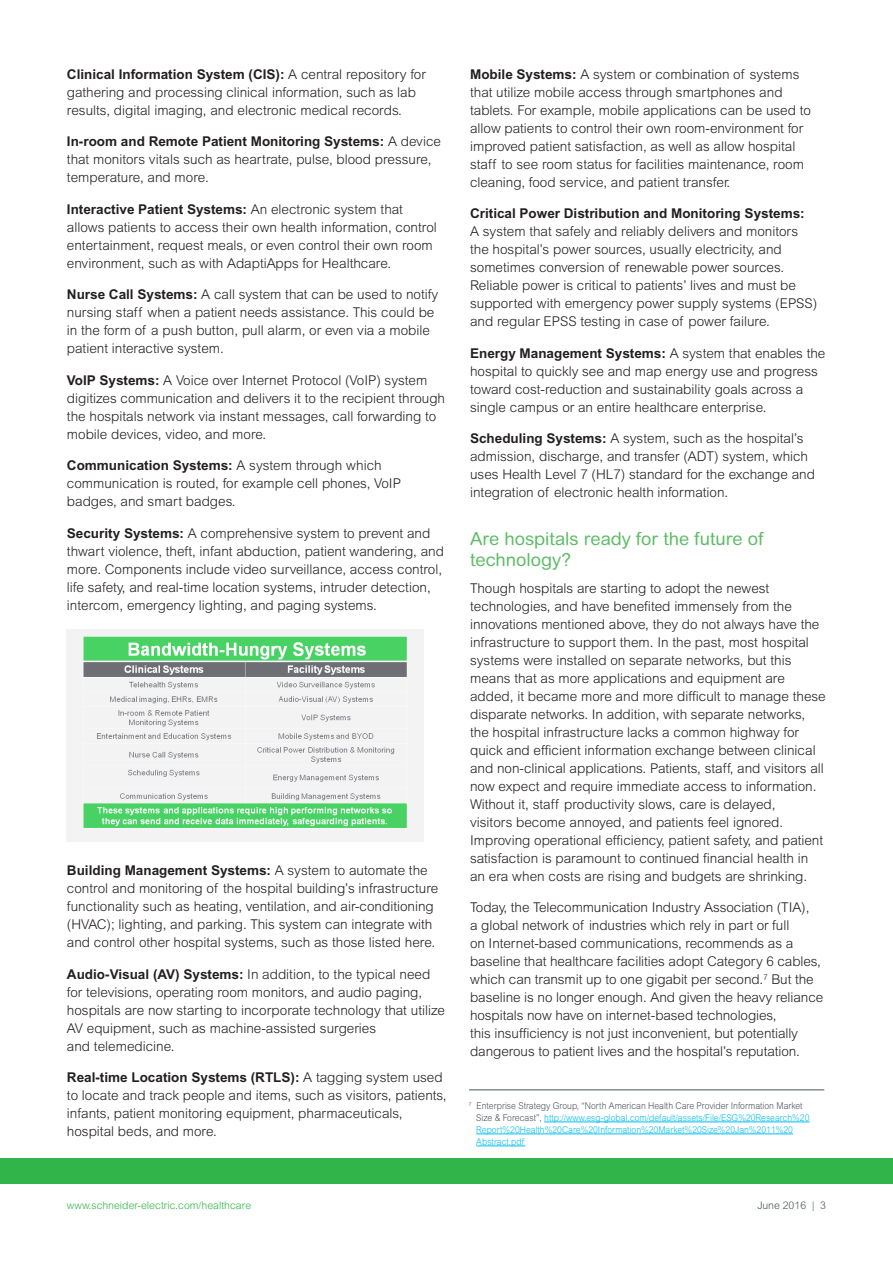
<style>
.page{position:relative;width:893px;height:1263px;background:#fff}
.page>*{position:absolute;margin:0;border:0;box-sizing:border-box;transform-origin:0 0}
.S2{font:18px/21px "Arial Rounded MT Std";color:#5bbc64}
.Body{font:300 13.5px/18px "Arial MT Std";color:#231f20}
.t1{font:300 10.5px "Arial MT Std";color:#31b44a}
.t2{font:300 10.5px "Arial MT Std";color:#4d545a}
.t3{font:300 9.3px/12px "Arial MT Std";color:#01bdf2;scale:.92 1}
.s1{font-weight:700}
.s2{color:#4d545a}
</style>
<div class="page">
<div style="left:0;top:1158px;width:893px;height:25px;background:#31b44a"></div>
<hr style="left:469px;top:1089px;width:355px;height:1px;background:#4d545a">
<hr style="left:544px;top:1121px;width:265px;height:1px;background:#01bdf2">
<hr style="left:476px;top:1133px;width:317px;height:1px;background:#01bdf2">
<hr style="left:476px;top:1145px;width:49px;height:1px;background:#01bdf2">
<img style="left:67px;top:629px;width:356px;height:213px">
<p class="Body" style="left:67px;top:65px;width:360px"><span class="s1">Clinical Information System (CIS):</span> A central repository for gathering and processing clinical information, such as lab results, digital imaging, and electronic medical records.</p>
<p class="Body" style="left:67px;top:132px;width:376px"><span class="s1">In-room and Remote Patient Monitoring Systems:</span> A device that monitors vitals such as heartrate, pulse, blood pressure, temperature, and more.</p>
<p class="Body" style="left:67px;top:200px;width:371px"><span class="s1">Interactive Patient Systems:</span> An electronic system that allows patients to access their own health information, control entertainment, request meals, or even control their own room environment, such as with AdaptiApps for Healthcare.</p>
<p class="Body" style="left:67px;top:285px;width:373px"><span class="s1">Nurse Call Systems:</span> A call system that can be used to notify nursing staff when a patient needs assistance. This could be in the form of a push button, pull alarm, or even via a mobile patient interactive system.</p>
<p class="Body" style="left:67px;top:371px;width:380px"><span class="s1">VoIP Systems:</span> A Voice over Internet Protocol (VoIP) system digitizes communication and delivers it to the recipient through the hospitals network via instant messages, call forwarding to mobile devices, video, and more.</p>
<p class="Body" style="left:67px;top:456px;width:335px"><span class="s1">Communication Systems:</span> A system through which communication is routed, for example cell phones, VoIP badges, and smart badges.</p>
<p class="Body" style="left:67px;top:524px;width:378px"><span class="s1">Security Systems:</span> A comprehensive system to prevent and thwart violence, theft, infant abduction, patient wandering, and more. Components include video surveillance, access control, life safety, and real-time location systems, intruder detection, intercom, emergency lighting, and paging systems.</p>
<p class="Body" style="left:67px;top:861px;width:373px"><span class="s1">Building Management Systems:</span> A system to automate the control and monitoring of the hospital building’s infrastructure functionality such as heating, ventilation, and air-conditioning (HVAC); lighting, and parking. This system can integrate with and control other hospital systems, such as those listed here.</p>
<p class="Body" style="left:67px;top:965px;width:379px"><span class="s1">Audio-Visual (AV) Systems:</span> In addition, to the typical need for televisions, operating room monitors, and audio paging, hospitals are now starting to incorporate technology that utilize AV equipment, such as machine-assisted surgeries<br>and telemedicine.</p>
<p class="Body" style="left:67px;top:1068px;width:381px"><span class="s1">Real-time Location Systems (RTLS):</span> A tagging system used to locate and track people and items, such as visitors, patients, infants, patient monitoring equipment, pharmaceuticals, hospital beds, and more.</p>
<p class="Body" style="left:470px;top:65px;width:342px"><span class="s1">Mobile Systems:</span> A system or combination of systems that utilize mobile access through smartphones and tablets. For example, mobile applications can be used to allow patients to control their own room-environment for improved patient satisfaction, as well as allow hospital staff to see room status for facilities maintenance, room cleaning, food service, and patient transfer.</p>
<p class="Body" style="left:470px;top:204px;width:349px"><span class="s1">Critical Power Distribution and Monitoring Systems:<br></span>A system that safely and reliably delivers and monitors the hospital’s power sources, usually electricity, and sometimes conversion of renewable power sources.<br>Reliable power is critical to patients’ lives and must be supported with emergency power supply systems (EPSS) and regular EPSS testing in case of power failure.</p>
<p class="Body" style="left:470px;top:344px;width:357px"><span class="s1">Energy Management Systems:</span> A system that enables the hospital to quickly see and map energy use and progress toward cost-reduction and sustainability goals across a single campus or an entire healthcare enterprise.</p>
<p class="Body" style="left:470px;top:429px;width:346px"><span class="s1">Scheduling Systems:</span> A system, such as the hospital’s admission, discharge, and transfer (ADT) system, which uses Health Level 7 (HL7) standard for the exchange and integration of electronic health information.</p>
<p class="S2" style="left:470px;top:528px;width:295px">Are hospitals ready for the future of technology?</p>
<p class="Body" style="left:470px;top:579px;width:357px">Though hospitals are starting to adopt the newest technologies, and have benefited immensely from the innovations mentioned above, they do not always have the infrastructure to support them. In the past, most hospital systems were installed on separate networks, but this means that as more applications and equipment are added, it became more and more difficult to manage these disparate networks. In addition, with separate networks, the hospital infrastructure lacks a common highway for quick and efficient information exchange between clinical and non-clinical applications. Patients, staff, and visitors all now expect and require immediate access to information.<br>Without it, staff productivity slows, care is delayed,<br>visitors become annoyed, and patients feel ignored.<br>Improving operational efficiency, patient safety, and patient satisfaction is paramount to continued financial health in an era when costs are rising and budgets are shrinking.</p>
<p class="Body" style="left:470px;top:898px;width:355px">Today, the Telecommunication Industry Association (TIA),<br>a global network of industries which rely in part or full<br>on Internet-based communications, recommends as a baseline that healthcare facilities adopt Category 6 cables, which can transmit up to one gigabit per second.<sup>7</sup> But the baseline is no longer enough. And given the heavy reliance hospitals now have on internet-based technologies,<br>this insufficiency is not just inconvenient, but potentially dangerous to patient lives and the hospital’s reputation.</p>
<p class="t3" style="left:476px;top:1100px;width:364px;text-indent:-8px"><sup>7</sup> <span class="s2">Enterprise Strategy Group, “North American Health Care Provider Information Market Size &amp; Forecast”,</span> http://www.esg-global.com/default/assets/File/ESG%20Research%20<br>Report%20Health%20Care%20Information%20Market%20Size%20Jan%2011%20<br>Abstract.pdf</p>
<p class="t1" style="left:67px;top:1199px;width:186px">www.schneider-electric.com/healthcare</p>
<p class="t2" style="left:757px;top:1199px;width:70px">June 2016 | 3</p>
</div>
